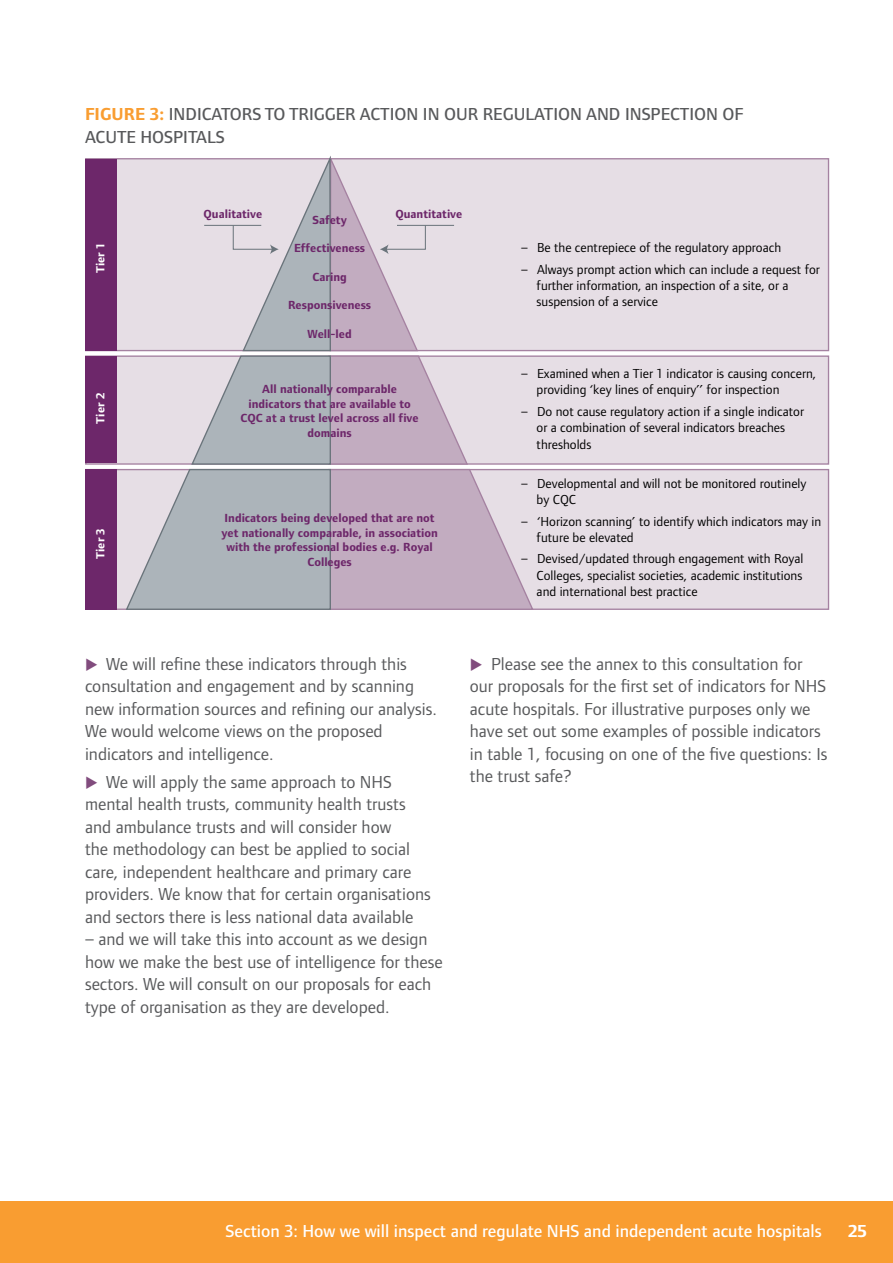
<style>
.page{position:relative;width:893px;height:1263px;background:#fff}
.page>*{position:absolute;margin:0;border:0;box-sizing:border-box;transform-origin:0 0}
.t1{font:18px/22.5px "Foundry Form Sans";color:#58595b}
.FigureTitleWide{font:500 18px/22.5px "Foundry Form Sans";color:#58595b}
.t2{font:500 18px "Foundry Form Sans";color:#fff}
.t3{font:700 18px "Foundry Form Sans";color:#fff}
.t4{font:13.5px/16.2px "Foundry Form Sans";color:#000}
.t5{font:700 12.15px/14.5px "Foundry Form Sans";color:#6d276a;text-align:center}
.t6{font:700 12.15px "Foundry Form Sans";color:#fff}
.s1{font-weight:700;color:#f99d31}
</style>
<div class="page">
<div style="left:0;top:1201px;width:893px;height:62px;background:#f99d31"></div>
<div style="left:86px;top:159px;width:742px;height:192px;background:#e6dee5"></div>
<div style="left:86px;top:356px;width:742px;height:108px;background:#e6dee5"></div>
<div style="left:86px;top:470px;width:742px;height:139px;background:#e6dee5"></div>
<div style="left:86px;top:159px;width:31px;height:192px;background:#6d276a"></div>
<div style="left:86px;top:356px;width:31px;height:107px;background:#6d276a"></div>
<div style="left:86px;top:469px;width:31px;height:140px;background:#6d276a"></div>
<svg style="left:125px;top:156px;width:409px;height:454px"></svg>
<hr style="left:204px;top:225px;width:57px;height:1px;background:#6a747b">
<hr style="left:397px;top:225px;width:57px;height:1px;background:#6a747b">
<p class="FigureTitleWide" style="left:85px;top:103px;width:660px"><span class="s1">FIGURE 3:</span> INDICATORS TO TRIGGER ACTION IN OUR REGULATION AND INSPECTION OF<br>ACUTE HOSPITALS</p>
<p class="t6" style="left:94px;top:273px;width:32px;rotate:-90deg">Tier 1</p>
<p class="t6" style="left:94px;top:424px;width:32px;rotate:-90deg">Tier 2</p>
<p class="t6" style="left:94px;top:559px;width:32px;rotate:-90deg">Tier 3</p>
<p class="t5" style="left:204px;top:207px;width:60px">Qualitative</p>
<p class="t5" style="left:395px;top:207px;width:68px">Quantitative</p>
<p class="t5" style="left:312px;top:213px;width:36px">Safety</p>
<p class="t5" style="left:294px;top:241px;width:73px">Effectiveness</p>
<p class="t5" style="left:313px;top:269px;width:36px">Caring</p>
<p class="t5" style="left:288px;top:298px;width:85px">Responsiveness</p>
<p class="t5" style="left:308px;top:326px;width:46px">Well-led</p>
<p class="t5" style="left:240px;top:382px;width:180px">All nationally comparable indicators that are available to<br>CQC at a trust level across all five domains</p>
<p class="t5" style="left:221px;top:511px;width:218px">Indicators being developed that are not yet nationally comparable, in association with the professional bodies e.g. Royal Colleges</p>
<p class="t4" style="left:521px;top:239px;width:261px">– Be the centrepiece of the regulatory approach</p>
<p class="t4" style="left:537px;top:261px;width:285px;text-indent:-15px">– Always prompt action which can include a request for further information, an inspection of a site, or a suspension of a service</p>
<p class="t4" style="left:537px;top:366px;width:281px;text-indent:-15px">– Examined when a Tier 1 indicator is causing concern, providing ‘key lines of enquiry’’ for inspection</p>
<p class="t4" style="left:537px;top:403px;width:269px;text-indent:-15px">– Do not cause regulatory action if a single indicator or a combination of several indicators breaches thresholds</p>
<p class="t4" style="left:537px;top:475px;width:271px;text-indent:-15px">– Developmental and will not be monitored routinely by CQC</p>
<p class="t4" style="left:537px;top:513px;width:286px;text-indent:-15px">– ‘Horizon scanning’ to identify which indicators may in future be elevated</p>
<p class="t4" style="left:537px;top:551px;width:268px;text-align:justify;text-indent:-15px">– Devised/updated through engagement with Royal Colleges, specialist societies, academic institutions and international best practice</p>
<p class="t1" style="left:85px;top:652px;width:353px;text-indent:21px">We will refine these indicators through this consultation and engagement and by scanning new information sources and refining our analysis.<br>We would welcome views on the proposed indicators and intelligence.</p>
<p class="t1" style="left:85px;top:770px;width:347px;text-indent:21px">We will apply the same approach to NHS mental health trusts, community health trusts and ambulance trusts and will consider how<br>the methodology can best be applied to social care, independent healthcare and primary care providers. We know that for certain organisations and sectors there is less national data available</p>
<p class="t1" style="left:85px;top:928px;width:359px">– and we will take this into account as we design how we make the best use of intelligence for these sectors. We will consult on our proposals for each type of organisation as they are developed.</p>
<p class="t1" style="left:470px;top:652px;width:359px;text-indent:21px">Please see the annex to this consultation for our proposals for the first set of indicators for NHS acute hospitals. For illustrative purposes only we have set out some examples of possible indicators in table 1, focusing on one of the five questions: Is the trust safe?</p>
<p class="t2" style="left:226px;top:1221px;width:598px">Section 3: How we will inspect and regulate NHS and independent acute hospitals</p>
<p class="t3" style="left:848px;top:1221px;width:21px">25</p>
</div>
